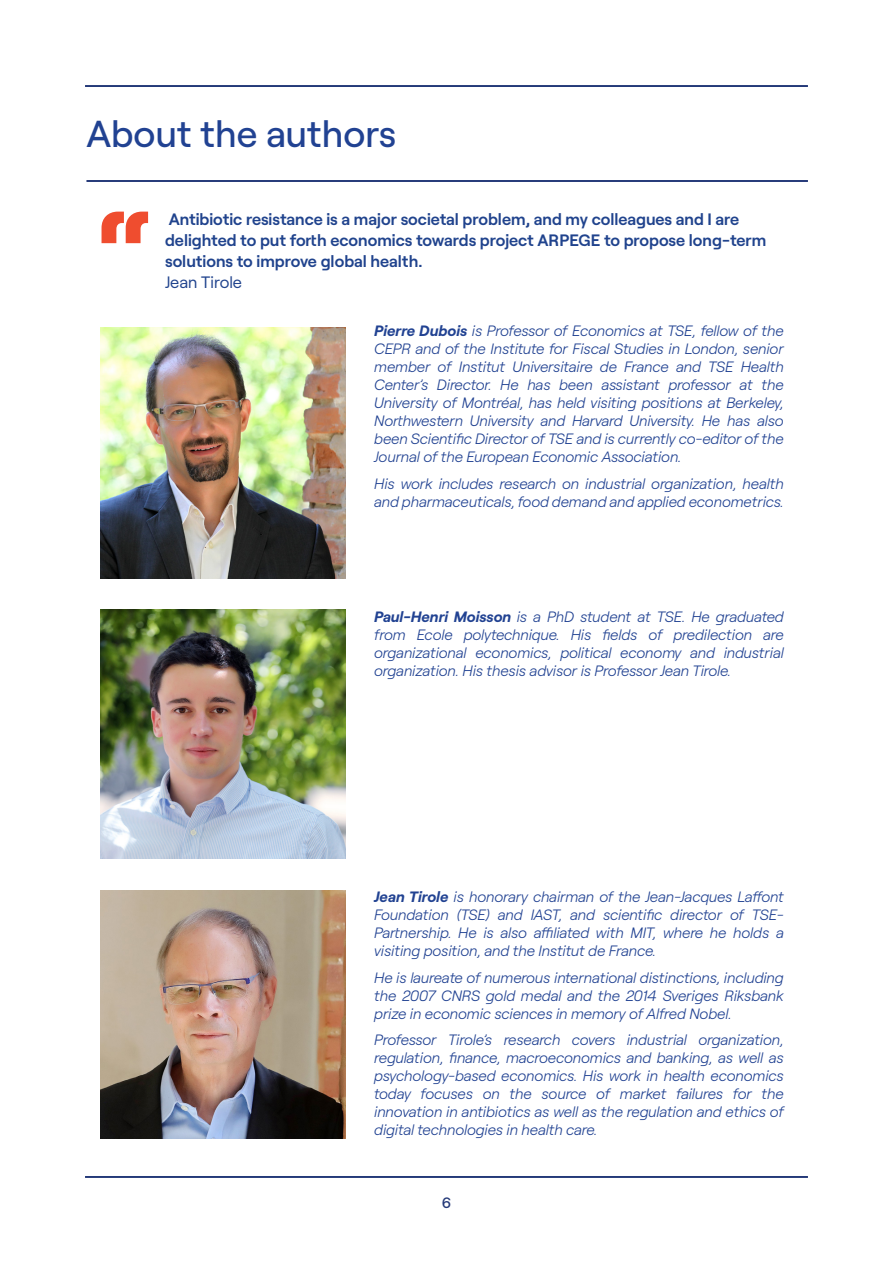
<style>
.page{position:relative;width:893px;height:1263px;background:#fff}
.page>*{position:absolute;margin:0;border:0;box-sizing:border-box;transform-origin:0 0}
.t1{font:500 37.5px "Roobert";color:#214292}
.t2{font:600 16.5px/21px "Roobert";color:#20438d}
.t3{font:16.5px "Roobert";color:#20438d}
.t4{font:italic 300 15px/18px "Roobert";letter-spacing:-.01em;color:#214292;text-align:justify}
.t5{font:500 15px "Roobert";color:#243978}
.s1{font-weight:700}
</style>
<div class="page">
<hr style="left:85px;top:85px;width:723px;height:2px;background:#243978">
<hr style="left:85px;top:1176px;width:723px;height:2px;background:#243978">
<img style="left:101px;top:327px;width:245px;height:252px">
<img style="left:101px;top:610px;width:245px;height:248px">
<img style="left:101px;top:890px;width:245px;height:249px">
<svg style="left:102px;top:212px;width:46px;height:31px"></svg>
<hr style="left:86px;top:180px;width:722px;height:2px;background:#243978">
<p class="t1" style="left:86px;top:106px;width:311px">About the authors</p>
<p class="t2" style="left:165px;top:207px;width:603px">Antibiotic resistance is a major societal problem, and my colleagues and I are delighted to put forth economics towards project ARPEGE to propose long-term solutions to improve global health.</p>
<p class="t3" style="left:165px;top:270px;width:79px">Jean Tirole</p>
<p class="t4" style="left:374px;top:321px;width:411px"><span class="s1">Pierre Dubois</span> is Professor of Economics at TSE, fellow of the CEPR and of the Institute for Fiscal Studies in London, senior member of Institut Universitaire de France and TSE Health Center’s Director. He has been assistant professor at the University of Montréal, has held visiting positions at Berkeley, Northwestern University and Harvard University. He has also been Scientific Director of TSE and is currently co-editor of the Journal of the European Economic Association.</p>
<p class="t4" style="left:374px;top:473px;width:411px">His work includes research on industrial organization, health and pharmaceuticals, food demand and applied econometrics.</p>
<p class="t4" style="left:374px;top:606px;width:411px"><span class="s1">Paul-Henri Moisson</span> is a PhD student at TSE. He graduated from Ecole polytechnique. His fields of predilection are organizational economics, political economy and industrial organization. His thesis advisor is Professor Jean Tirole.</p>
<p class="t4" style="left:374px;top:887px;width:411px"><span class="s1">Jean Tirole</span> is honorary chairman of the Jean-Jacques Laffont Foundation (TSE) and IAST, and scientific director of TSE-Partnership. He is also affiliated with MIT, where he holds a visiting position, and the Institut de France.</p>
<p class="t4" style="left:374px;top:967px;width:411px">He is laureate of numerous international distinctions, including the 2007 CNRS gold medal and the 2014 Sveriges Riksbank prize in economic sciences in memory of Alfred Nobel.</p>
<p class="t4" style="left:374px;top:1030px;width:411px">Professor Tirole’s research covers industrial organization, regulation, finance, macroeconomics and banking, as well as psychology-based economics. His work in health economics today focuses on the source of market failures for the innovation in antibiotics as well as the regulation and ethics of digital technologies in health care.</p>
<p class="t5" style="left:442px;top:1192px;width:11px">6</p>
</div>
